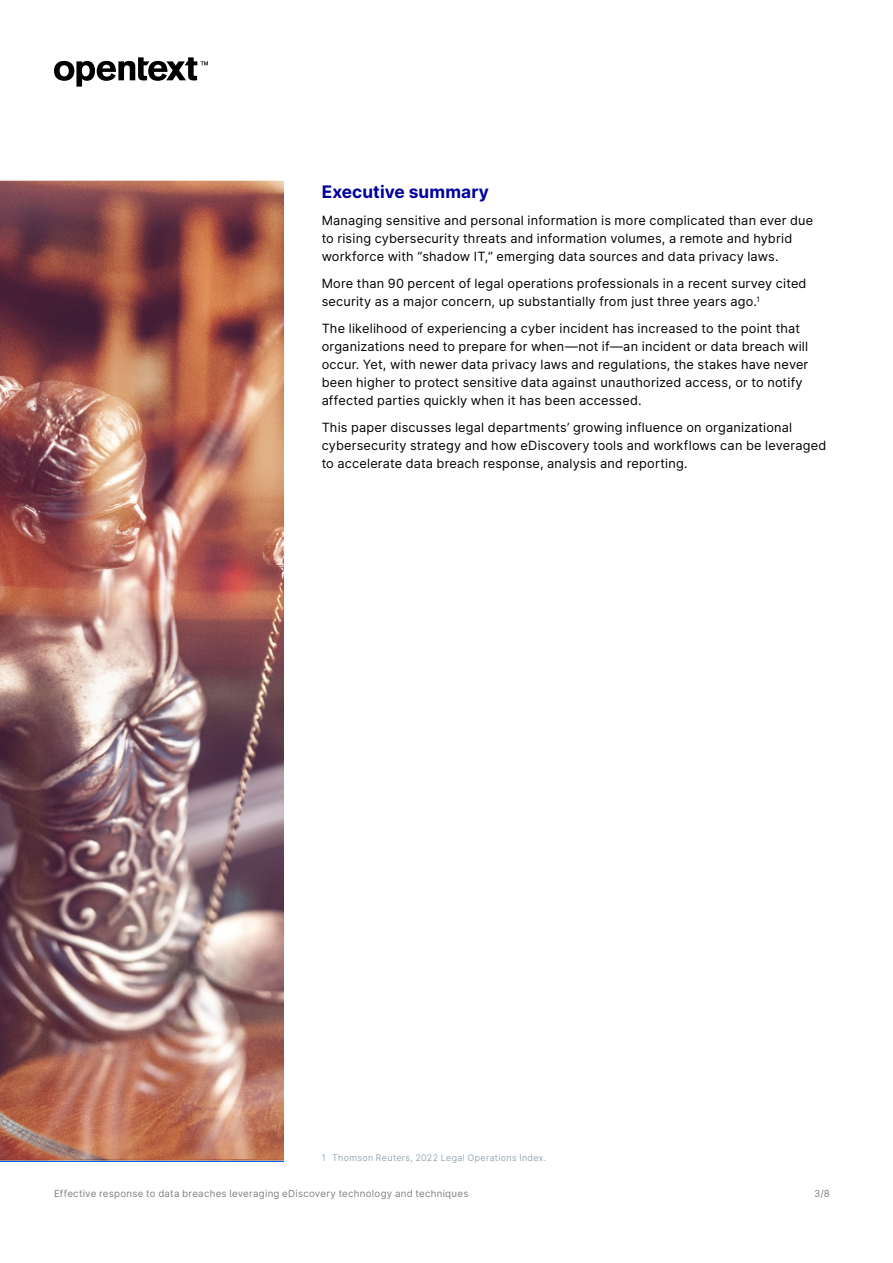
<style>
.page{position:relative;width:893px;height:1263px;background:#fff}
.page>*{position:absolute;margin:0;border:0;box-sizing:border-box;transform-origin:0 0}
.t1{font:700 17.25px "Inter";letter-spacing:.005em;color:#00009f}
.Body{font:12.75px/18px "Inter";letter-spacing:.015em;color:#000}
.t2{font:9.75px "Inter";letter-spacing:.025em;color:#808080}
.Footnote{font:300 9px "Inter";letter-spacing:.035em;color:#7e929f}
</style>
<div class="page">
<svg style="left:54px;top:57px;width:154px;height:30px"></svg>
<img style="left:0;top:180px;width:284px;height:981px">
<h3 class="t1" style="left:322px;top:179px;width:169px">Executive summary</h3>
<p class="Body" style="left:322px;top:211px;width:493px">Managing sensitive and personal information is more complicated than ever due to rising cybersecurity threats and information volumes, a remote and hybrid workforce with “shadow IT,” emerging data sources and data privacy laws.</p>
<p class="Body" style="left:322px;top:274px;width:486px">More than 90 percent of legal operations professionals in a recent survey cited security as a major concern, up substantially from just three years ago.<sup>1</sup></p>
<p class="Body" style="left:322px;top:319px;width:488px">The likelihood of experiencing a cyber incident has increased to the point that organizations need to prepare for when—not if—an incident or data breach will occur. Yet, with newer data privacy laws and regulations, the stakes have never been higher to protect sensitive data against unauthorized access, or to notify affected parties quickly when it has been accessed.</p>
<p class="Body" style="left:322px;top:418px;width:506px">This paper discusses legal departments’ growing influence on organizational cybersecurity strategy and how eDiscovery tools and workflows can be leveraged to accelerate data breach response, analysis and reporting.</p>
<p class="Footnote" style="left:322px;top:1151px;width:226px">1 Thomson Reuters, 2022 Legal Operations Index.</p>
<p class="t2" style="left:54px;top:1186px;width:416px">Effective response to data breaches leveraging eDiscovery technology and techniques</p>
<p class="t2" style="left:814px;top:1186px;width:17px">3/8</p>
</div>
